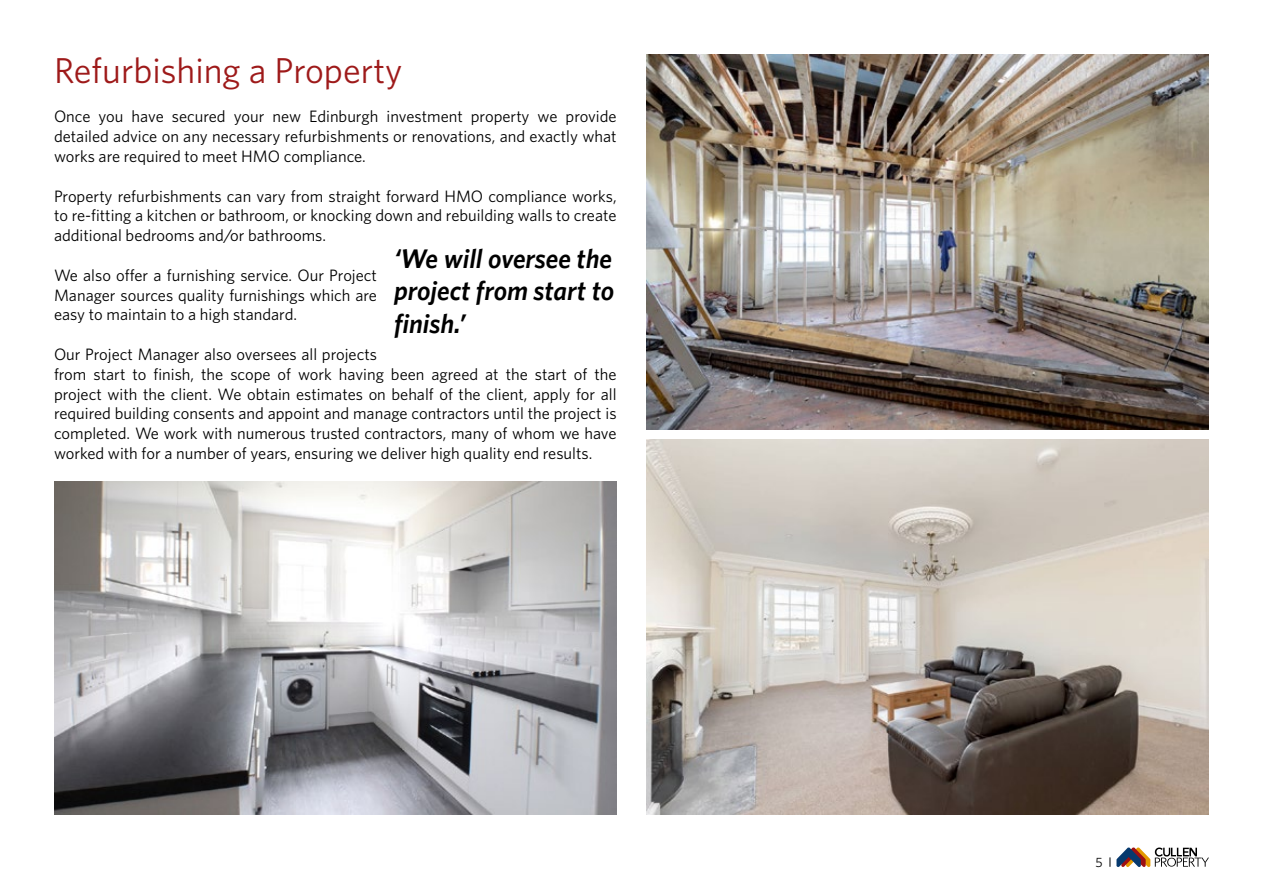
<style>
.page{position:relative;width:1263px;height:893px;background:#fff}
.page>*{position:absolute;margin:0;border:0;box-sizing:border-box;transform-origin:0 0}
.t1{font:36px "Whitney";color:#9e1a1a}
.t2{font:italic 600 27px/32.4px "Whitney";color:#000;text-align:justify}
.t3{font:16.5px/19.8px "Whitney";color:#000;text-align:justify}
.t4{font:13.5px "Whitney";color:#000}
</style>
<div class="page">
<svg style="left:1116px;top:847px;width:93px;height:20px"></svg>
<img style="left:646px;top:54px;width:563px;height:375px">
<img style="left:646px;top:439px;width:563px;height:375px">
<img style="left:54px;top:482px;width:563px;height:332px">
<h1 class="t1" style="left:54px;top:49px;width:350px">Refurbishing a Property</h1>
<p class="t3" style="left:54px;top:106px;width:564px">Once you have secured your new Edinburgh investment property we provide detailed advice on any necessary refurbishments or renovations, and exactly what works are required to meet HMO compliance.</p>
<p class="t3" style="left:54px;top:186px;width:564px">Property refurbishments can vary from straight forward HMO compliance works, to re-fitting a kitchen or bathroom, or knocking down and rebuilding walls to create additional bedrooms and/or bathrooms.</p>
<p class="t3" style="left:54px;top:265px;width:325px">We also offer a furnishing service. Our Project Manager sources quality furnishings which are easy to maintain to a high standard.</p>
<p class="t3" style="left:54px;top:344px;width:564px;text-align:left">Our Project Manager also oversees all projects<br>from start to finish, the scope of work having been agreed at the start of the project with the client. We obtain estimates on behalf of the client, apply for all required building consents and appoint and manage contractors until the project is completed. We work with numerous trusted contractors, many of whom we have worked with for a number of years, ensuring we deliver high quality end results.</p>
<h2 class="t2" style="left:394px;top:242px;width:222px">‘We will oversee the project from start to finish.’</h2>
<p class="t4" style="left:1095px;top:854px;width:9px">5</p>
</div>
